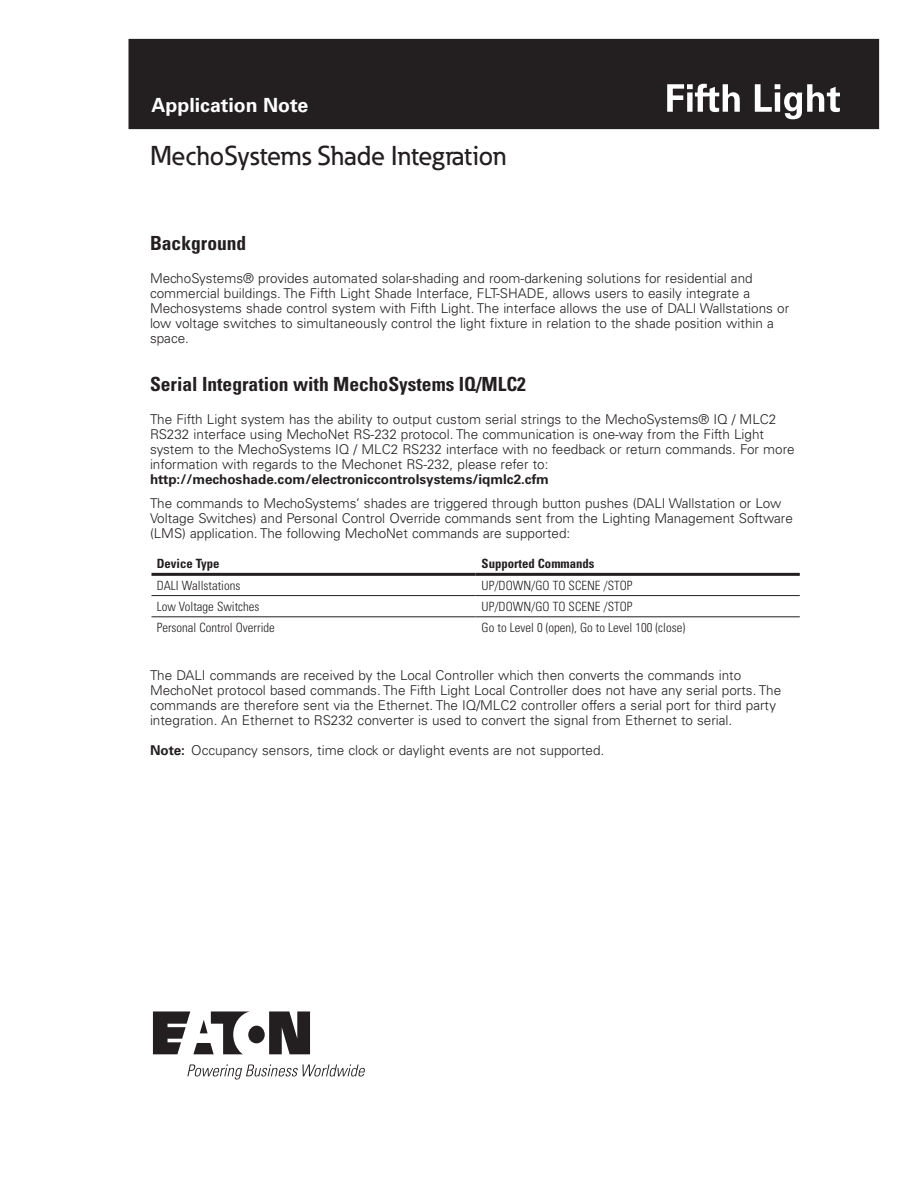
<style>
.page{position:relative;width:918px;height:1188px;background:#fff}
.page>*{position:absolute;margin:0;border:0;box-sizing:border-box;transform-origin:0 0}
.t1{font:500 27px "Eaton";color:#231f20}
.t2{font:700 condensed 19.5px "Univers LT Std";color:#231f20}
.t3{font:700 19.5px "Univers LT Std";color:#fff}
.t4{font:300 13.5px/15px "Univers LT Std";color:#231f20}
.t5{font:700 13.5px "Univers LT Std";color:#231f20}
.t6{font:300 condensed 12.75px "Univers LT Std";color:#231f20}
.t7{font:700 condensed 12.75px "Univers LT Std";color:#231f20}
</style>
<div class="page">
<div style="left:129px;top:39px;width:750px;height:90px;background:#231f20"></div>
<svg style="left:153px;top:1011px;width:157px;height:43px"></svg>
<svg style="left:187px;top:1064px;width:178px;height:16px"></svg>
<svg style="left:667px;top:84px;width:173px;height:35px"></svg>
<hr style="left:152px;top:595px;width:324px;height:1px;background:#231f20">
<hr style="left:476px;top:595px;width:324px;height:1px;background:#231f20">
<hr style="left:152px;top:573px;width:324px;height:3px;background:#231f20">
<hr style="left:476px;top:573px;width:324px;height:3px;background:#231f20">
<hr style="left:152px;top:617px;width:324px;height:1px;background:#231f20">
<hr style="left:476px;top:617px;width:324px;height:1px;background:#231f20">
<h2 class="t3" style="left:152px;top:94px;width:158px">Application Note</h2>
<h1 class="t1" style="left:150px;top:139px;width:358px">MechoSystems Shade Integration</h1>
<h2 class="t2" style="left:150px;top:231px;width:98px">Background</h2>
<p class="t4" style="left:150px;top:271px;width:641px">MechoSystems® provides automated solar-shading and room-darkening solutions for residential and commercial buildings. The Fifth Light Shade Interface, FLT-SHADE, allows users to easily integrate a Mechosystems shade control system with Fifth Light. The interface allows the use of DALI Wallstations or low voltage switches to simultaneously control the light fixture in relation to the shade position within a space.</p>
<h2 class="t2" style="left:150px;top:372px;width:377px">Serial Integration with MechoSystems IQ/MLC2</h2>
<p class="t4" style="left:150px;top:412px;width:646px">The Fifth Light system has the ability to output custom serial strings to the MechoSystems® IQ / MLC2<br>RS232 interface using MechoNet RS-232 protocol. The communication is one-way from the Fifth Light system to the MechoSystems IQ / MLC2 RS232 interface with no feedback or return commands. For more information with regards to the Mechonet RS-232, please refer to:</p>
<p class="t5" style="left:150px;top:471px;width:400px">http://mechoshade.com/electroniccontrolsystems/iqmlc2.cfm</p>
<p class="t4" style="left:150px;top:496px;width:644px">The commands to MechoSystems’ shades are triggered through button pushes (DALI Wallstation or Low<br>Voltage Switches) and Personal Control Override commands sent from the Lighting Management Software (LMS) application. The following MechoNet commands are supported:</p>
<p class="t7" style="left:157px;top:556px;width:64px">Device Type</p>
<p class="t7" style="left:482px;top:556px;width:114px">Supported Commands</p>
<p class="t6" style="left:157px;top:577px;width:85px">DALI Wallstations</p>
<p class="t6" style="left:482px;top:577px;width:152px">UP/DOWN/GO TO SCENE /STOP</p>
<p class="t6" style="left:157px;top:599px;width:104px">Low Voltage Switches</p>
<p class="t6" style="left:482px;top:599px;width:152px">UP/DOWN/GO TO SCENE /STOP</p>
<p class="t6" style="left:157px;top:620px;width:120px">Personal Control Override</p>
<p class="t6" style="left:482px;top:620px;width:205px">Go to Level 0 (open), Go to Level 100 (close)</p>
<p class="t4" style="left:150px;top:668px;width:633px">The DALI commands are received by the Local Controller which then converts the commands into MechoNet protocol based commands. The Fifth Light Local Controller does not have any serial ports. The commands are therefore sent via the Ethernet. The IQ/MLC2 controller offers a serial port for third party integration. An Ethernet to RS232 converter is used to convert the signal from Ethernet to serial.</p>
<p class="t5" style="left:150px;top:742px;width:15px">NNote:</p>
<p class="t4" style="left:191px;top:742px;width:415px">Occupancy sensors, time clock or daylight events are not supported.</p>
</div>
